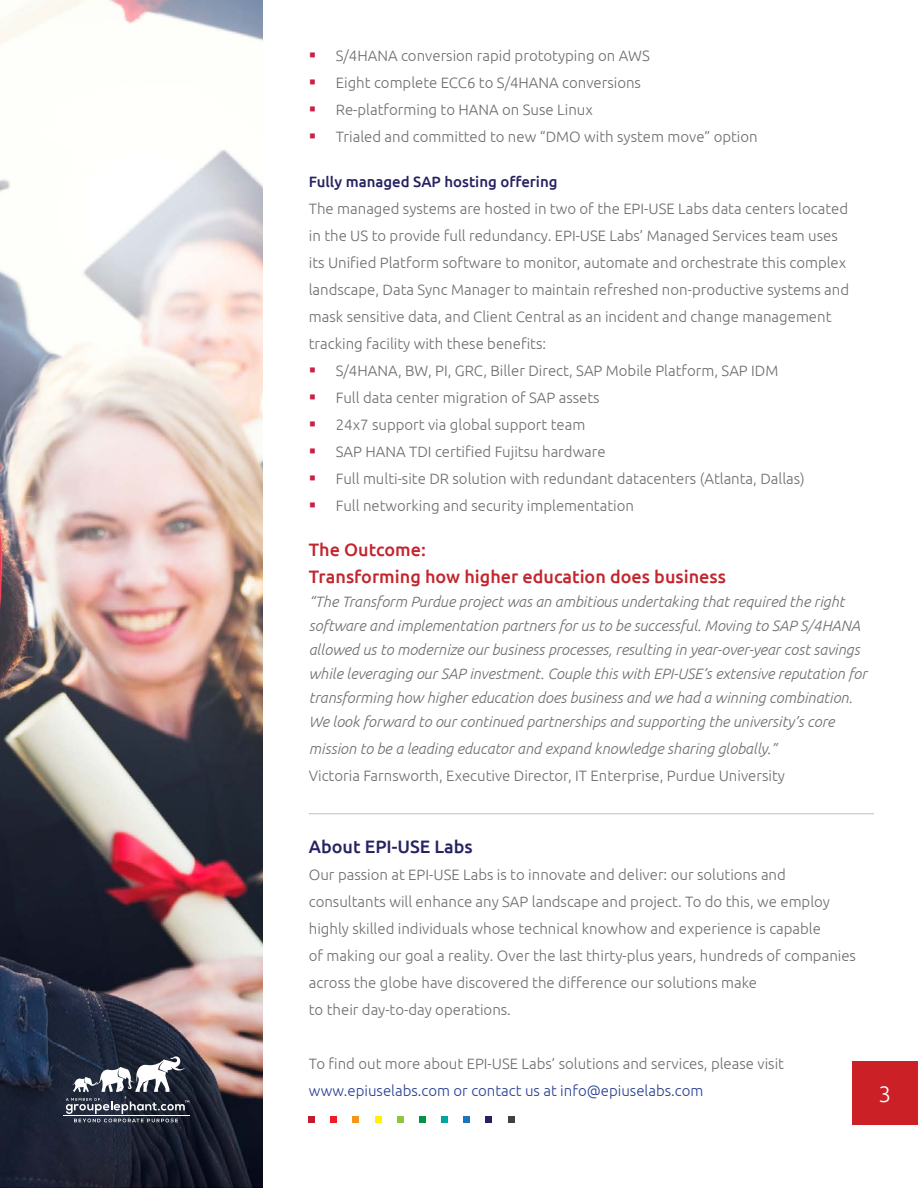
<style>
.page{position:relative;width:918px;height:1188px;background:#fff}
.page>*{position:absolute;margin:0;border:0;box-sizing:border-box;transform-origin:0 0}
.t1{font:300 22.5px "Ubuntu";color:#fff}
.t2{font:500 18px/27px "Ubuntu";color:#c2262e}
.t3{font:500 18px "Ubuntu";color:#262262}
.t4{font:300 15px/27px "Ubuntu";color:#6e6d70}
.t5{font:italic 300 15px/24px "Ubuntu";color:#6e6d70}
.t6{font:300 15px "Ubuntu";color:#294094}
.t7{font:500 15px "Ubuntu";color:#262262}
.s1{color:#cb1f45}
</style>
<div class="page">
<img style="left:0;top:0;width:263px;height:1188px">
<div style="left:853px;top:1061px;width:65px;height:64px;background:#cc2027"></div>
<hr style="left:309px;top:813px;width:565px;height:1px;background:#bcbec0">
<div style="left:308px;top:1116px;width:7px;height:7px;background:#be1e2d"></div>
<div style="left:330px;top:1116px;width:7px;height:7px;background:#ed1d24"></div>
<div style="left:352px;top:1116px;width:7px;height:7px;background:#f7941e"></div>
<div style="left:375px;top:1116px;width:7px;height:7px;background:#fff200"></div>
<div style="left:397px;top:1116px;width:7px;height:7px;background:#8dc63f"></div>
<div style="left:419px;top:1116px;width:7px;height:7px;background:#009444"></div>
<div style="left:441px;top:1116px;width:7px;height:7px;background:#00a79e"></div>
<div style="left:463px;top:1116px;width:7px;height:7px;background:#1c75bc"></div>
<div style="left:485px;top:1116px;width:7px;height:7px;background:#262262"></div>
<div style="left:508px;top:1116px;width:7px;height:7px;background:#414042"></div>
<hr style="left:63px;top:1116px;width:126px;height:1px;background:#fff">
<svg style="left:72px;top:1056px;width:114px;height:36px"></svg>
<svg style="left:66px;top:1098px;width:123px;height:24px;background:#525764"></svg>
<p class="t4" style="left:309px;top:42px;width:342px"><span class="s1">▪</span> S/4HANA conversion rapid prototyping on AWS</p>
<p class="t4" style="left:309px;top:69px;width:334px"><span class="s1">▪</span> Eight complete ECC6 to S/4HANA conversions</p>
<p class="t4" style="left:309px;top:96px;width:286px"><span class="s1">▪</span> Re-platforming to HANA on Suse Linux</p>
<p class="t4" style="left:309px;top:123px;width:450px"><span class="s1">▪</span> Trialed and committed to new “DMO with system move” option</p>
<p class="t7" style="left:309px;top:173px;width:250px">Fully managed SAP hosting offering</p>
<p class="t4" style="left:309px;top:195px;width:542px">The managed systems are hosted in two of the EPI-USE Labs data centers located in the US to provide full redundancy. EPI-USE Labs’ Managed Services team uses its Unified Platform software to monitor, automate and orchestrate this complex landscape, Data Sync Manager to maintain refreshed non-productive systems and mask sensitive data, and Client Central as an incident and change management tracking facility with these benefits:</p>
<p class="t4" style="left:309px;top:357px;width:471px"><span class="s1">▪</span> S/4HANA, BW, PI, GRC, Biller Direct, SAP Mobile Platform, SAP IDM</p>
<p class="t4" style="left:309px;top:384px;width:292px"><span class="s1">▪</span> Full data center migration of SAP assets</p>
<p class="t4" style="left:309px;top:411px;width:278px"><span class="s1">▪</span> 24x7 support via global support team</p>
<p class="t4" style="left:309px;top:438px;width:298px"><span class="s1">▪</span> SAP HANA TDI certified Fujitsu hardware</p>
<p class="t4" style="left:309px;top:465px;width:497px"><span class="s1">▪</span> Full multi-site DR solution with redundant datacenters (Atlanta, Dallas)</p>
<p class="t4" style="left:309px;top:492px;width:327px"><span class="s1">▪</span> Full networking and security implementation</p>
<p class="t2" style="left:309px;top:536px;width:419px">The Outcome:<br>Transforming how higher education does business</p>
<p class="t5" style="left:309px;top:590px;width:560px">“The Transform Purdue project was an ambitious undertaking that required the right software and implementation partners for us to be successful. Moving to SAP S/4HANA allowed us to modernize our business processes, resulting in year-over-year cost savings while leveraging our SAP investment. Couple this with EPI-USE’s extensive reputation for transforming how higher education does business and we had a winning combination.<br>We look forward to our continued partnerships and supporting the university’s core</p>
<p class="t5" style="left:309px;top:737px;width:470px">mission to be a leading educator and expand knowledge sharing globally.”</p>
<p class="t4" style="left:309px;top:762px;width:478px">Victoria Farnsworth, Executive Director, IT Enterprise, Purdue University</p>
<p class="t3" style="left:309px;top:836px;width:165px">About EPI-USE Labs</p>
<p class="t4" style="left:309px;top:861px;width:549px">Our passion at EPI-USE Labs is to innovate and deliver: our solutions and consultants will enhance any SAP landscape and project. To do this, we employ highly skilled individuals whose technical knowhow and experience is capable<br>of making our goal a reality. Over the last thirty-plus years, hundreds of companies across the globe have discovered the difference our solutions make<br>to their day-to-day operations.</p>
<p class="t4" style="left:309px;top:1050px;width:477px">To find out more about EPI-USE Labs’ solutions and services, please visit</p>
<p class="t6" style="left:309px;top:1082px;width:396px">www.epiuselabs.com or contact us at info@epiuselabs.com</p>
<h1 class="t1" style="left:878px;top:1081px;width:14px">3</h1>
</div>
